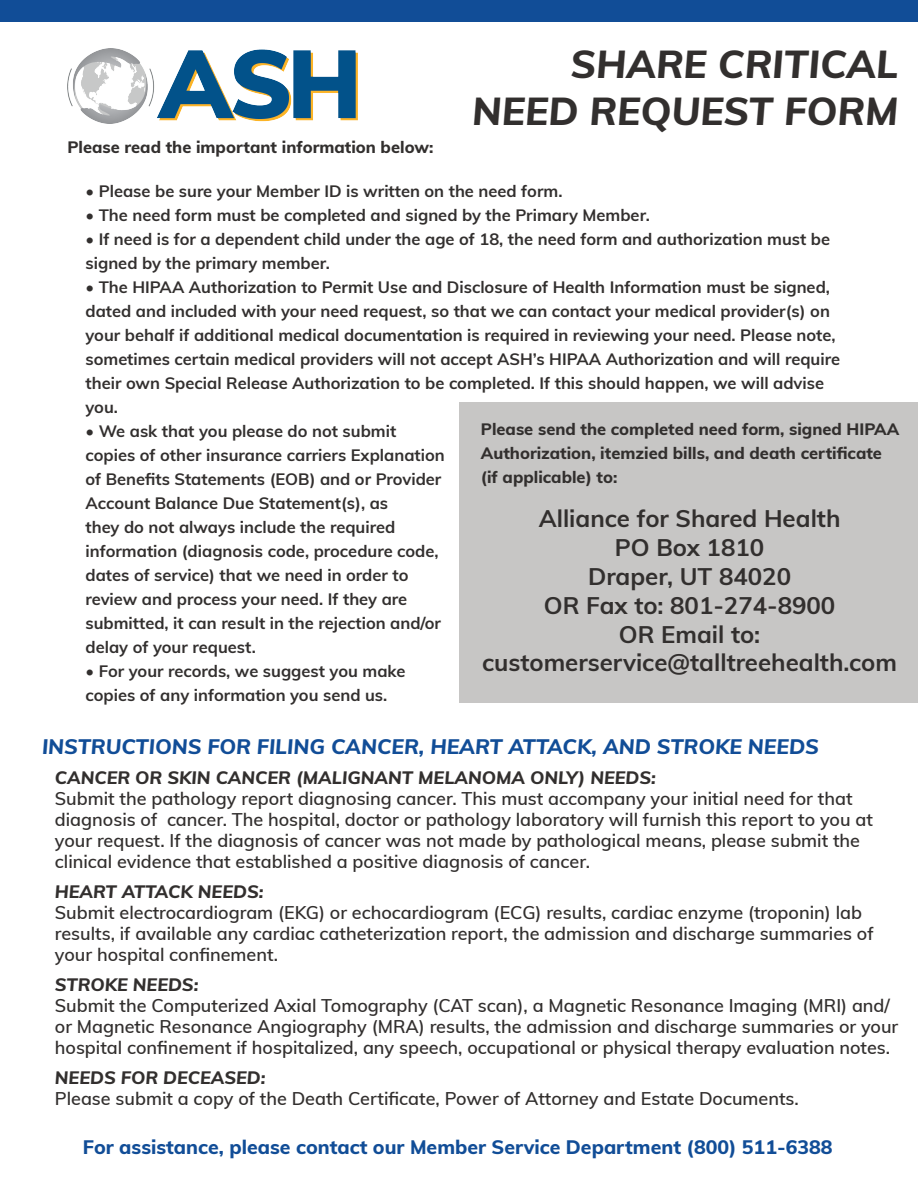
<style>
.page{position:relative;width:918px;height:1188px;background:#fff}
.page>*{position:absolute;margin:0;border:0;box-sizing:border-box;transform-origin:0 0}
.t1{font:italic 800 39px/46.8px "Muli";color:#322f2e;text-align:right}
.t2{font:700 24px/28.8px "Muli";color:#322f2e;text-align:center}
.t3{font:italic 800 21px "Muli";color:#114d97}
.t4{font:800 19.5px "Muli";color:#114d97}
.t5{font:600 18px/21px "Muli";color:#322f2e}
.t6{font:italic 800 18px "Muli";color:#322f2e}
.t7{font:700 16.5px/24px "Muli";color:#322f2e}
.t8{font:800 16.5px/24px "Muli";color:#322f2e}
</style>
<div class="page">
<img style="left:68px;top:48px;width:290px;height:76px">
<div style="left:460px;top:403px;width:458px;height:300px;background:#c7c6c5"></div>
<div style="left:0;top:0;width:918px;height:22px;background:#114d97"></div>
<h1 class="t1" style="left:472px;top:39px;width:427px">SHARE CRITICAL<br>NEED REQUEST FORM</h1>
<p class="t8" style="left:68px;top:135px;width:367px">Please read the important information below:</p>
<p class="t7" style="left:86px;top:178px;width:479px">• Please be sure your Member ID is written on the need form.</p>
<p class="t7" style="left:86px;top:202px;width:566px">• The need form must be completed and signed by the Primary Member.</p>
<p class="t7" style="left:86px;top:226px;width:746px">• If need is for a dependent child under the age of 18, the need form and authorization must be signed by the primary member.</p>
<p class="t7" style="left:86px;top:274px;width:756px">• The HIPAA Authorization to Permit Use and Disclosure of Health Information must be signed, dated and included with your need request, so that we can contact your medical provider(s) on your behalf if additional medical documentation is required in reviewing your need. Please note, sometimes certain medical providers will not accept ASH’s HIPAA Authorization and will require their own Special Release Authorization to be completed. If this should happen, we will advise you.</p>
<p class="t7" style="left:86px;top:419px;width:361px">• We ask that you please do not submit copies of other insurance carriers Explanation of Benefits Statements (EOB) and or Provider Account Balance Due Statement(s), as<br>they do not always include the required information (diagnosis code, procedure code, dates of service) that we need in order to review and process your need. If they are submitted, it can result in the rejection and/or delay of your request.</p>
<p class="t7" style="left:86px;top:659px;width:322px">• For your records, we suggest you make copies of any information you send us.</p>
<p class="t8" style="left:481px;top:417px;width:420px">Please send the completed need form, signed HIPAA<br>Authorization, itemzied bills, and death certificate (if applicable) to:</p>
<h2 class="t2" style="left:482px;top:503px;width:416px">Alliance for Shared Health<br>PO Box 1810<br>Draper, UT 84020<br>OR Fax to: 801-274-8900<br>OR Email to: customerservice@talltreehealth.com</h2>
<p class="t3" style="left:42px;top:731px;width:779px">INSTRUCTIONS FOR FILING CANCER, HEART ATTACK, AND STROKE NEEDS</p>
<p class="t6" style="left:55px;top:764px;width:603px">CANCER OR SKIN CANCER (MALIGNANT MELANOMA ONLY) NEEDS:</p>
<p class="t5" style="left:55px;top:787px;width:820px">Submit the pathology report diagnosing cancer. This must accompany your initial need for that diagnosis of cancer. The hospital, doctor or pathology laboratory will furnish this report to you at your request. If the diagnosis of cancer was not made by pathological means, please submit the clinical evidence that established a positive diagnosis of cancer.</p>
<p class="t6" style="left:55px;top:878px;width:210px">HEART ATTACK NEEDS:</p>
<p class="t5" style="left:55px;top:901px;width:820px">Submit electrocardiogram (EKG) or echocardiogram (ECG) results, cardiac enzyme (troponin) lab results, if available any cardiac catheterization report, the admission and discharge summaries of your hospital confinement.</p>
<p class="t6" style="left:55px;top:971px;width:145px">STROKE NEEDS:</p>
<p class="t5" style="left:55px;top:994px;width:845px">Submit the Computerized Axial Tomography (CAT scan), a Magnetic Resonance Imaging (MRI) and/ or Magnetic Resonance Angiography (MRA) results, the admission and discharge summaries or your hospital confinement if hospitalized, any speech, occupational or physical therapy evaluation notes.</p>
<p class="t6" style="left:55px;top:1064px;width:212px">NEEDS FOR DECEASED:</p>
<p class="t5" style="left:55px;top:1087px;width:745px">Please submit a copy of the Death Certificate, Power of Attorney and Estate Documents.</p>
<p class="t4" style="left:83px;top:1132px;width:751px">For assistance, please contact our Member Service Department (800) 511-6388</p>
</div>
